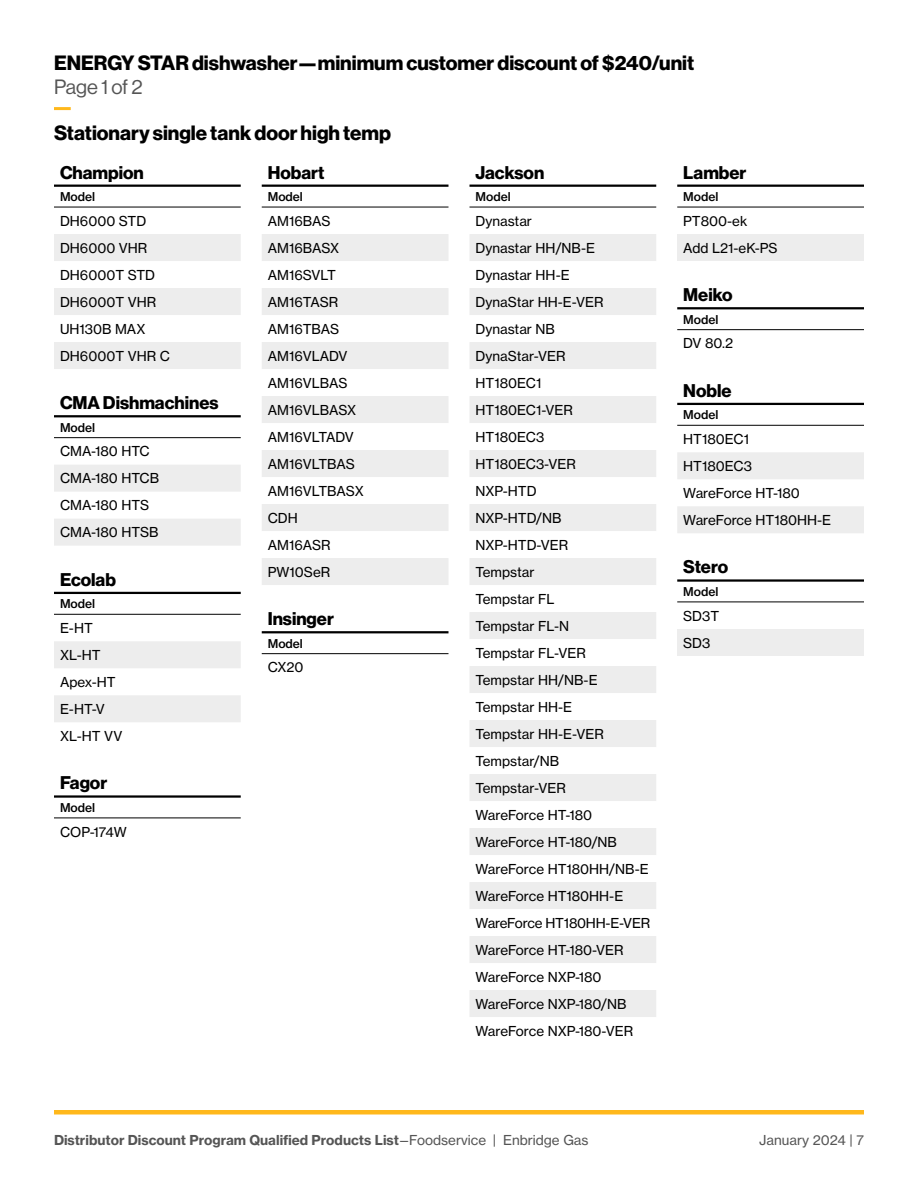
<style>
.page{position:relative;width:918px;height:1188px;background:#fff}
.page>*{position:absolute;margin:0;border:0;box-sizing:border-box;transform-origin:0 0}
.Header_Underlined_-_TagH2{font:20.25px/24px "N Haas Grotesk DS Std 75 Bd";color:#000}
.Table_Title_-_TagH3{font:18px "N Haas Grotesk DS Std 75 Bd";color:#000}
.Body{font:13.5px "N Haas Grotesk TX Std 55 Rg";color:#000}
.t1{font:13.5px "N Haas Grotesk TX Std 75 Bd";color:#555}
.t2{font:13.5px "N Haas Grotesk TX Std 55 Rg";color:#555}
.Column_Heads{font:12px "N Haas Grotesk TX Std 65 Md";color:#000}
.s1{font-family:"N Haas Grotesk DS Std 55 Rg";color:#555}
.s2{font-family:"N Haas Grotesk TX Std 55 Rg"}
</style>
<div class="page">
<hr style="left:54px;top:1110px;width:810px;height:4px;background:#ffb81c">
<hr style="left:54px;top:107px;width:17px;height:3px;background:#ffb81c">
<svg style="left:54px;top:234px;width:187px;height:135px"></svg>
<hr style="left:54px;top:207px;width:187px;height:1px;background:#000">
<hr style="left:54px;top:185px;width:187px;height:2px;background:#000">
<svg style="left:54px;top:465px;width:187px;height:81px"></svg>
<hr style="left:54px;top:437px;width:187px;height:1px;background:#000">
<hr style="left:54px;top:415px;width:187px;height:2px;background:#000">
<svg style="left:54px;top:641px;width:187px;height:81px"></svg>
<hr style="left:54px;top:614px;width:187px;height:1px;background:#000">
<hr style="left:54px;top:592px;width:187px;height:2px;background:#000">
<hr style="left:54px;top:818px;width:187px;height:1px;background:#000">
<hr style="left:54px;top:795px;width:187px;height:3px;background:#000">
<svg style="left:262px;top:234px;width:186px;height:351px;fill:#ededed"></svg>
<hr style="left:262px;top:207px;width:186px;height:1px;background:#000">
<hr style="left:262px;top:185px;width:186px;height:2px;background:#000">
<hr style="left:262px;top:653px;width:186px;height:1px;background:#000">
<hr style="left:262px;top:631px;width:186px;height:2px;background:#000">
<svg style="left:470px;top:234px;width:186px;height:783px;fill:#ededed"></svg>
<hr style="left:470px;top:207px;width:186px;height:1px;background:#000">
<hr style="left:470px;top:185px;width:186px;height:2px;background:#000">
<div style="left:677px;top:234px;width:187px;height:27px;background:#ededed"></div>
<hr style="left:677px;top:207px;width:187px;height:1px;background:#000">
<hr style="left:677px;top:185px;width:187px;height:2px;background:#000">
<hr style="left:677px;top:329px;width:187px;height:1px;background:#000">
<hr style="left:677px;top:307px;width:187px;height:2px;background:#000">
<svg style="left:677px;top:452px;width:187px;height:81px"></svg>
<hr style="left:677px;top:425px;width:187px;height:1px;background:#000">
<hr style="left:677px;top:403px;width:187px;height:2px;background:#000">
<div style="left:677px;top:629px;width:187px;height:27px;background:#ededed"></div>
<hr style="left:677px;top:602px;width:187px;height:1px;background:#000">
<hr style="left:677px;top:579px;width:187px;height:3px;background:#000">
<h2 class="Header_Underlined_-_TagH2" style="left:54px;top:51px;width:642px">ENERGY STAR dishwasher—minimum customer discount of $240/unit<br><span class="s1">Page 1 of 2</span></h2>
<h2 class="Header_Underlined_-_TagH2" style="left:54px;top:121px;width:339px">Stationary single tank door high temp</h2>
<h3 class="Table_Title_-_TagH3" style="left:60px;top:162px;width:85px">Champion</h3>
<p class="Column_Heads" style="left:60px;top:189px;width:37px">Model</p>
<p class="Body" style="left:60px;top:213px;width:88px">DH6000 STD</p>
<p class="Body" style="left:60px;top:240px;width:89px">DH6000 VHR</p>
<p class="Body" style="left:60px;top:267px;width:97px">DH6000T STD</p>
<p class="Body" style="left:60px;top:294px;width:98px">DH6000T VHR</p>
<p class="Body" style="left:60px;top:321px;width:87px">UH130B MAX</p>
<p class="Body" style="left:60px;top:348px;width:112px">DH6000T VHR C</p>
<h3 class="Table_Title_-_TagH3" style="left:60px;top:392px;width:160px">CMA Dishmachines</h3>
<p class="Column_Heads" style="left:60px;top:420px;width:37px">Model</p>
<p class="Body" style="left:60px;top:443px;width:91px">CMA-180 HTC</p>
<p class="Body" style="left:60px;top:470px;width:101px">CMA-180 HTCB</p>
<p class="Body" style="left:60px;top:497px;width:91px">CMA-180 HTS</p>
<p class="Body" style="left:60px;top:524px;width:100px">CMA-180 HTSB</p>
<h3 class="Table_Title_-_TagH3" style="left:60px;top:569px;width:57px">Ecolab</h3>
<p class="Column_Heads" style="left:60px;top:596px;width:37px">Model</p>
<p class="Body" style="left:60px;top:620px;width:34px">E-HT</p>
<p class="Body" style="left:60px;top:647px;width:42px">XL-HT</p>
<p class="Body" style="left:60px;top:674px;width:57px">Apex-HT</p>
<p class="Body" style="left:60px;top:701px;width:46px">E-HT-V</p>
<p class="Body" style="left:60px;top:728px;width:64px">XL-HT VV</p>
<h3 class="Table_Title_-_TagH3" style="left:60px;top:773px;width:49px">Fagor</h3>
<p class="Column_Heads" style="left:60px;top:800px;width:37px">Model</p>
<p class="Body" style="left:60px;top:823px;width:68px">COP-174W</p>
<h3 class="Table_Title_-_TagH3" style="left:268px;top:162px;width:58px">Hobart</h3>
<p class="Column_Heads" style="left:268px;top:189px;width:37px">Model</p>
<p class="Body" style="left:268px;top:213px;width:64px">AM16BAS</p>
<p class="Body" style="left:268px;top:240px;width:73px">AM16BASX</p>
<p class="Body" style="left:268px;top:267px;width:70px">AM16SVLT</p>
<p class="Body" style="left:268px;top:294px;width:72px">AM16TASR</p>
<p class="Body" style="left:268px;top:321px;width:73px">AM16TBAS</p>
<p class="Body" style="left:268px;top:348px;width:81px">AM16VLADV</p>
<p class="Body" style="left:268px;top:375px;width:81px">AM16VLBAS</p>
<p class="Body" style="left:268px;top:402px;width:90px">AM16VLBASX</p>
<p class="Body" style="left:268px;top:429px;width:88px">AM16VLTADV</p>
<p class="Body" style="left:268px;top:456px;width:89px">AM16VLTBAS</p>
<p class="Body" style="left:268px;top:483px;width:97px">AM16VLTBASX</p>
<p class="Body" style="left:268px;top:510px;width:32px">CDH</p>
<p class="Body" style="left:268px;top:537px;width:64px">AM16ASR</p>
<p class="Body" style="left:268px;top:564px;width:64px">PW10SeR</p>
<h3 class="Table_Title_-_TagH3" style="left:268px;top:608px;width:68px">Insinger</h3>
<p class="Column_Heads" style="left:268px;top:636px;width:37px">Model</p>
<p class="Body" style="left:268px;top:659px;width:37px">CX20</p>
<h3 class="Table_Title_-_TagH3" style="left:476px;top:162px;width:70px">Jackson</h3>
<p class="Column_Heads" style="left:476px;top:189px;width:37px">Model</p>
<p class="Body" style="left:476px;top:213px;width:58px">Dynastar</p>
<p class="Body" style="left:476px;top:240px;width:121px">Dynastar HH/NB-E</p>
<p class="Body" style="left:476px;top:267px;width:96px">Dynastar HH-E</p>
<p class="Body" style="left:476px;top:294px;width:129px">DynaStar HH-E-VER</p>
<p class="Body" style="left:476px;top:321px;width:81px">Dynastar NB</p>
<p class="Body" style="left:476px;top:348px;width:92px">DynaStar-VER</p>
<p class="Body" style="left:476px;top:375px;width:67px">HT180EC1</p>
<p class="Body" style="left:476px;top:402px;width:99px">HT180EC1-VER</p>
<p class="Body" style="left:476px;top:429px;width:70px">HT180EC3</p>
<p class="Body" style="left:476px;top:456px;width:102px">HT180EC3-VER</p>
<p class="Body" style="left:476px;top:483px;width:63px">NXP-HTD</p>
<p class="Body" style="left:476px;top:510px;width:87px">NXP-HTD/NB</p>
<p class="Body" style="left:476px;top:537px;width:94px">NXP-HTD-VER</p>
<p class="Body" style="left:476px;top:564px;width:61px">Tempstar</p>
<p class="Body" style="left:476px;top:591px;width:81px">Tempstar FL</p>
<p class="Body" style="left:476px;top:618px;width:95px">Tempstar FL-N</p>
<p class="Body" style="left:476px;top:645px;width:112px">Tempstar FL-VER</p>
<p class="Body" style="left:476px;top:672px;width:124px">Tempstar HH/NB-E</p>
<p class="Body" style="left:476px;top:699px;width:98px">Tempstar HH-E</p>
<p class="Body" style="left:476px;top:726px;width:130px">Tempstar HH-E-VER</p>
<p class="Body" style="left:476px;top:753px;width:85px">Tempstar/NB</p>
<p class="Body" style="left:476px;top:780px;width:92px">Tempstar-VER</p>
<p class="Body" style="left:476px;top:807px;width:118px">WareForce HT-180</p>
<p class="Body" style="left:476px;top:834px;width:143px">WareForce HT-180/NB</p>
<p class="Body" style="left:476px;top:861px;width:175px">WareForce HT180HH/NB-E</p>
<p class="Body" style="left:476px;top:888px;width:149px">WareForce HT180HH-E</p>
<p class="Body" style="left:476px;top:915px;width:176px">WareForce HT180HH-E-VER</p>
<p class="Body" style="left:476px;top:942px;width:150px">WareForce HT-180-VER</p>
<p class="Body" style="left:476px;top:969px;width:128px">WareForce NXP-180</p>
<p class="Body" style="left:476px;top:996px;width:152px">WareForce NXP-180/NB</p>
<p class="Body" style="left:476px;top:1023px;width:159px">WareForce NXP-180-VER</p>
<h3 class="Table_Title_-_TagH3" style="left:683px;top:162px;width:65px">Lamber</h3>
<p class="Column_Heads" style="left:683px;top:189px;width:37px">Model</p>
<p class="Body" style="left:683px;top:213px;width:66px">PT800-ek</p>
<p class="Body" style="left:683px;top:240px;width:96px">Add L21-eK-PS</p>
<h3 class="Table_Title_-_TagH3" style="left:683px;top:284px;width:51px">Meiko</h3>
<p class="Column_Heads" style="left:683px;top:312px;width:37px">Model</p>
<p class="Body" style="left:683px;top:335px;width:51px">DV 80.2</p>
<h3 class="Table_Title_-_TagH3" style="left:683px;top:380px;width:50px">Noble</h3>
<p class="Column_Heads" style="left:683px;top:407px;width:37px">Model</p>
<p class="Body" style="left:683px;top:431px;width:67px">HT180EC1</p>
<p class="Body" style="left:683px;top:458px;width:70px">HT180EC3</p>
<p class="Body" style="left:683px;top:485px;width:118px">WareForce HT-180</p>
<p class="Body" style="left:683px;top:512px;width:149px">WareForce HT180HH-E</p>
<h3 class="Table_Title_-_TagH3" style="left:683px;top:557px;width:46px">Stero</h3>
<p class="Column_Heads" style="left:683px;top:584px;width:37px">Model</p>
<p class="Body" style="left:683px;top:607px;width:38px">SD3T</p>
<p class="Body" style="left:683px;top:634px;width:29px">SD3</p>
<p class="t1" style="left:54px;top:1131px;width:536px">Distributor Discount Program Qualified Products List<span class="s2">—Foodservice | Enbridge Gas</span></p>
<p class="t2" style="left:759px;top:1131px;width:106px">January 2024 | 7</p>
</div>
